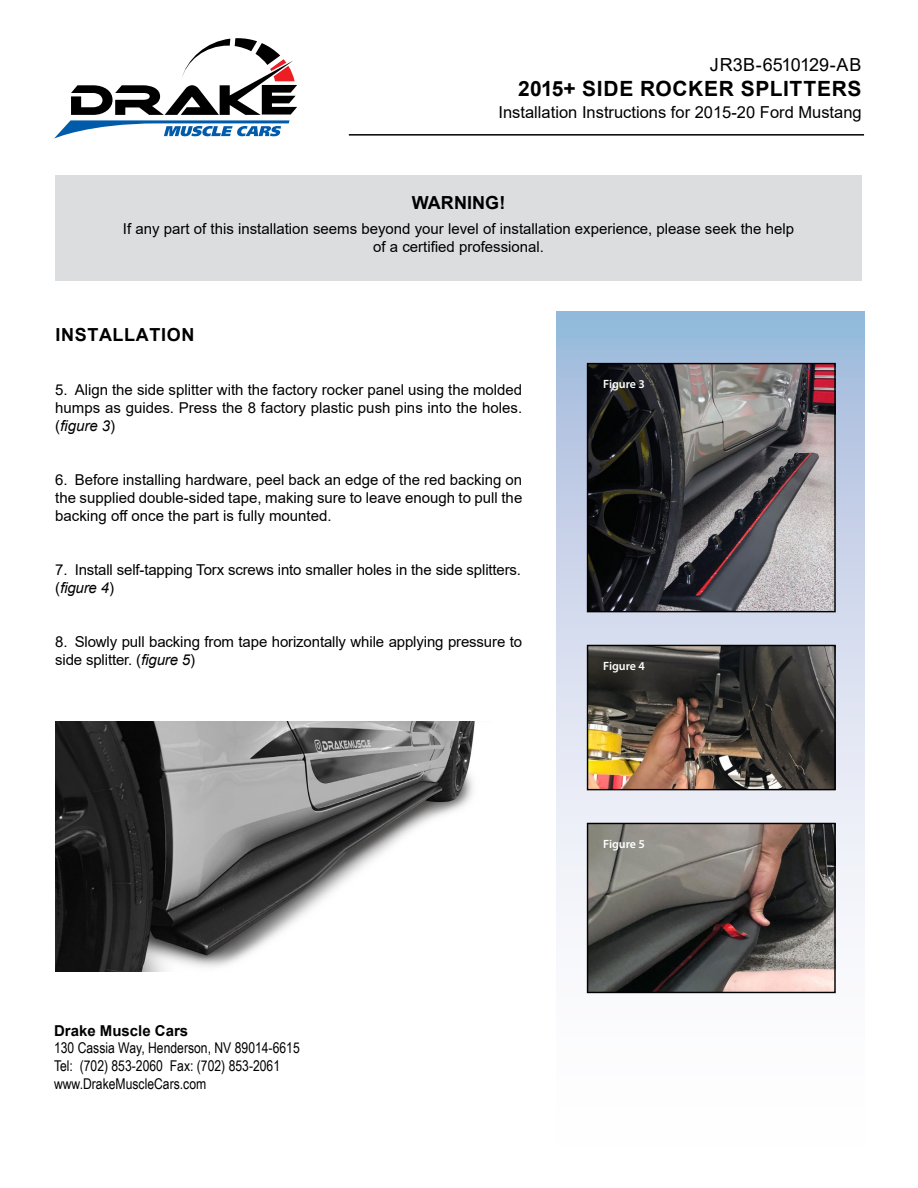
<style>
.page{position:relative;width:918px;height:1188px;background:#fff}
.page>*{position:absolute;margin:0;border:0;box-sizing:border-box;transform-origin:0 0}
.t1{font:700 21px "Arial";letter-spacing:.03em;color:#000}
.t2{font:18px "Arial";color:#000}
.t3{font:700 18px "Arial";letter-spacing:.035em;color:#000}
.t4{font:700 18px "Arial";letter-spacing:.005em;color:#000}
.t5{font:16.5px "Arial";color:#000}
.t6{font:15px/18px "Arial";color:#000;text-align:justify}
.t7{font:700 15px "Arial";color:#000}
.t8{font:14.85px/17.9px "Arial Narrow";color:#000}
.t9{font:600 12px "Myriad Pro";color:#fff}
.s1{font-style:italic}
</style>
<div class="page">
<hr style="left:349px;top:134px;width:515px;height:2px;background:#000">
<svg style="left:54px;top:38px;width:243px;height:101px"></svg>
<svg style="left:556px;top:312px;width:308px;height:682px;background:#cad7ea"></svg>
<img style="left:589px;top:365px;width:245px;height:245px">
<div style="left:587px;top:363px;width:249px;height:249px;border:1px solid #000"></div>
<img style="left:589px;top:825px;width:245px;height:166px">
<div style="left:587px;top:823px;width:249px;height:170px;border:1px solid #000"></div>
<div style="left:55px;top:175px;width:807px;height:106px;background:#dcddde"></div>
<img style="left:589px;top:647px;width:245px;height:141px">
<div style="left:587px;top:645px;width:249px;height:145px;border:1px solid #000"></div>
<img style="left:55px;top:722px;width:420px;height:250px">
<p class="t2" style="left:710px;top:52px;width:153px">JR3B-6510129-AB</p>
<h1 class="t1" style="left:518px;top:74px;width:345px">2015+ SIDE ROCKER SPLITTERS</h1>
<p class="t5" style="left:499px;top:101px;width:365px">Installation Instructions for 2015-20 Ford Mustang</p>
<p class="t4" style="left:412px;top:190px;width:95px">WARNING!</p>
<p class="t6" style="left:123px;top:219px;width:673px;text-align:center">If any part of this installation seems beyond your level of installation experience, please seek the help of a certified professional.</p>
<p class="t3" style="left:56px;top:322px;width:140px">INSTALLATION</p>
<p class="t6" style="left:55px;top:381px;width:469px">5. Align the side splitter with the factory rocker panel using the molded humps as guides. Press the 8 factory plastic push pins into the holes. (<span class="s1">figure 3</span>)</p>
<p class="t6" style="left:55px;top:471px;width:469px">6. Before installing hardware, peel back an edge of the red backing on the supplied double-sided tape, making sure to leave enough to pull the backing off once the part is fully mounted.</p>
<p class="t6" style="left:55px;top:561px;width:467px">7. Install self-tapping Torx screws into smaller holes in the side splitters. (<span class="s1">figure 4</span>)</p>
<p class="t6" style="left:55px;top:633px;width:469px">8. Slowly pull backing from tape horizontally while applying pressure to side splitter. (<span class="s1">figure 5</span>)</p>
<p class="t7" style="left:54px;top:1020px;width:136px">Drake Muscle Cars</p>
<p class="t8" style="left:54px;top:1039px;width:247px">130 Cassia Way, Henderson, NV 89014-6615<br>Tel: (702) 853-2060 Fax: (702) 853-2061 www.DrakeMuscleCars.com</p>
<p class="t9" style="left:603px;top:376px;width:43px">Figure 3</p>
<p class="t9" style="left:603px;top:658px;width:43px">Figure 4</p>
<p class="t9" style="left:603px;top:836px;width:43px">Figure 5</p>
</div>
